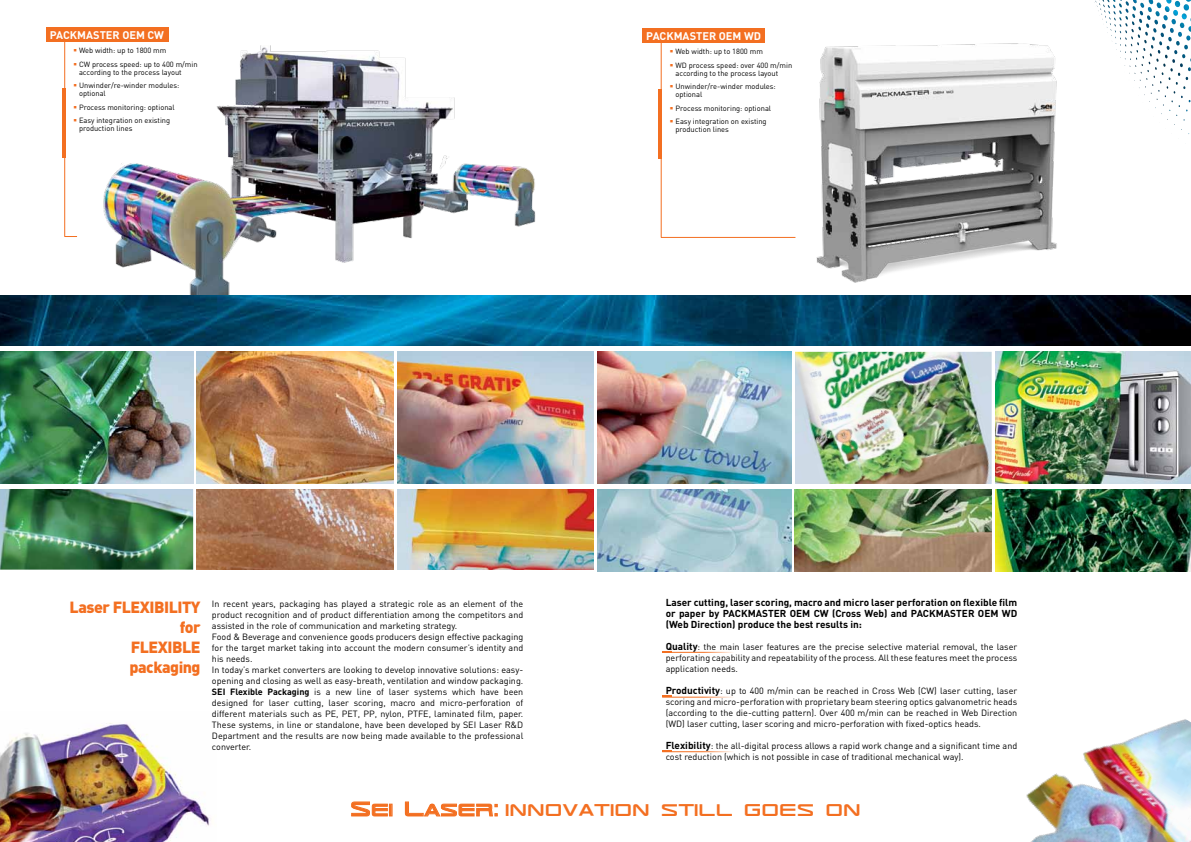
<style>
.page{position:relative;width:1191px;height:842px;background:#fff}
.page>*{position:absolute;margin:0;border:0;box-sizing:border-box;transform-origin:0 0}
.t1{font:22.4px "TR 909";color:#f36f21}
.t2{font:900 16px "DIN";letter-spacing:-.03em;color:#f36f21}
.t3{font:700 11px "DIN";color:#fff}
.t4{font:700 10px/11px "DIN";color:#000}
.t5{font:9px/11px "DIN";color:#000}
.t6{font:7.5px/8px "DIN";color:#000}
.s1{font-family:"Prestige Elite Std";font-weight:700;font-size:6px;color:#f36f21}
.s2{font-weight:700}
.s3{font-weight:700;font-size:10px}
.s4{font-size:26.5px}
.s5{font-family:"Helvetica"}
</style>
<div class="page">
<img style="left:58px;top:42px;width:528px;height:254px">
<img style="left:781px;top:43px;width:283px;height:253px">
<svg style="left:991px;top:11px;width:200px;height:135px"></svg>
<img style="left:1094px;top:0;width:97px;height:11px">
<img style="left:995px;top:489px;width:196px;height:82px">
<img style="left:795px;top:489px;width:196px;height:82px">
<img style="left:0;top:723px;width:210px;height:119px">
<img style="left:1026px;top:719px;width:165px;height:123px">
<img style="left:0;top:489px;width:193px;height:81px">
<img style="left:197px;top:489px;width:196px;height:81px">
<img style="left:397px;top:489px;width:197px;height:81px">
<img style="left:597px;top:489px;width:194px;height:82px">
<img style="left:0;top:296px;width:1191px;height:49px">
<img style="left:0;top:351px;width:193px;height:133px">
<img style="left:197px;top:351px;width:196px;height:133px">
<img style="left:397px;top:351px;width:197px;height:133px">
<img style="left:597px;top:352px;width:194px;height:132px">
<img style="left:795px;top:352px;width:196px;height:132px">
<img style="left:995px;top:352px;width:196px;height:132px">
<hr style="left:64px;top:32px;width:1px;height:204px;background:#f36f21">
<svg style="left:64px;top:236px;width:13px;height:1px"></svg>
<hr style="left:62px;top:88px;width:3px;height:70px;background:#f36f21">
<div style="left:46px;top:27px;width:123px;height:15px;background:#f36f21"></div>
<hr style="left:661px;top:32px;width:1px;height:205px;background:#f36f21">
<hr style="left:661px;top:237px;width:134px;height:1px;background:#f36f21">
<hr style="left:658px;top:89px;width:3px;height:70px;background:#f36f21">
<div style="left:642px;top:28px;width:123px;height:15px;background:#f36f21"></div>
<hr style="left:662px;top:652px;width:72px;height:1px;background:#f36f21">
<hr style="left:662px;top:697px;width:72px;height:1px;background:#f36f21">
<hr style="left:662px;top:751px;width:72px;height:1px;background:#f36f21">
<svg style="left:351px;top:801px;width:41px;height:16px"></svg>
<svg style="left:405px;top:801px;width:93px;height:16px"></svg>
<p class="t3" style="left:50px;top:28px;width:116px">PackMasteR OEM CW</p>
<p class="t3" style="left:646px;top:29px;width:116px">PackMasteR OEM WD</p>
<p class="t6" style="left:73px;top:46px;width:95px"><span class="s1">■</span> Web width: up to 1800 mm</p>
<p class="t6" style="left:79px;top:60px;width:120px;text-indent:-6px"><span class="s1">■</span> CW process speed: up to 400 m/min according to the process layout</p>
<p class="t6" style="left:79px;top:81px;width:102px;text-indent:-6px"><span class="s1">■</span> Unwinder/re-winder modules: optional</p>
<p class="t6" style="left:73px;top:103px;width:103px"><span class="s1">■</span> Process monitoring: optional</p>
<p class="t6" style="left:79px;top:116px;width:93px;text-indent:-6px"><span class="s1">■</span> Easy integration on existing production lines</p>
<p class="t6" style="left:670px;top:47px;width:95px"><span class="s1">■</span> Web width: up to 1800 mm</p>
<p class="t6" style="left:675px;top:61px;width:118px;text-indent:-6px"><span class="s1">■</span> WD process speed: over 400 m/min according to the process layout</p>
<p class="t6" style="left:675px;top:82px;width:102px;text-indent:-6px"><span class="s1">■</span> Unwinder/re-winder modules: optional</p>
<p class="t6" style="left:670px;top:104px;width:103px"><span class="s1">■</span> Process monitoring: optional</p>
<p class="t6" style="left:675px;top:117px;width:93px;text-indent:-6px"><span class="s1">■</span> Easy integration on existing production lines</p>
<h2 class="t2" style="left:70px;top:597px;width:132px">Laser FLEXIBILITY</h2>
<h2 class="t2" style="left:180px;top:617px;width:22px">for</h2>
<h2 class="t2" style="left:131px;top:637px;width:10px">flexible</h2>
<h2 class="t2" style="left:130px;top:657px;width:73px">packaging</h2>
<p class="t5" style="left:212px;top:598px;width:313px">In recent years, packaging has played a strategic role as an element of the product recognition and of product differentiation among the competitors and assisted in the role of communication and marketing strategy.<br>Food &amp; Beverage and convenience goods producers design effective packaging for the target market taking into account the modern consumer’s identity and his needs.<br>In today’s market converters are looking to develop innovative solutions: easy&shy;opening and closing as well as easy-breath, ventilation and window packaging.<br><span class="s2">SEI Flexible Packaging</span> is a new line of laser systems which have been designed for laser cutting, laser scoring, macro and micro-perforation of different materials such as PE, PET, PP, nylon, PTFE, laminated film, paper.<br>These systems, in line or standalone, have been developed by SEI Laser R&amp;D Department and the results are now being made available to the professional converter.</p>
<p class="t4" style="left:665px;top:596px;width:353px">Laser cutting, laser scoring, macro and micro laser perforation on flexible film or paper by PACKMASTE</p>
<p class="t4" style="left:780px;top:607px;width:171px">R OEM CW (Cross Web) and PACKMASTE</p>
<p class="t4" style="left:968px;top:607px;width:51px">R OEM WD</p>
<p class="t4" style="left:665px;top:618px;width:198px">(Web Direction) produce the best results in:</p>
<p class="t5" style="left:665px;top:641px;width:353px;text-align:justify"><span class="s3">Quality</span>: the main laser features are the precise selective material removal, the laser perforating capability and repeatability of the process. All these features meet the process application needs.</p>
<p class="t5" style="left:665px;top:685px;width:353px;text-align:justify"><span class="s3">Productivity</span>: up to 400 m/min can be reached in Cross Web (CW) laser cutting, laser scoring and micro-perforation with proprietary beam steering optics galvanometric heads (according to the die-cutting pattern). Over 400 m/min can be reached in Web Direction (WD) laser cutting, laser scoring and micro-perforation with fixed-optics heads.</p>
<p class="t5" style="left:665px;top:740px;width:353px"><span class="s3">Flexibility</span>: the all-digital process allows a rapid work change and a significant time and cost reduction (which is not possible in case of traditional mechanical way).</p>
<h1 class="t1" style="left:350px;top:795px;width:512px"><span class="s4">s</span>ei <span class="s4">l</span>aser<span class="s5">:</span> innovation still goes on</h1>
</div>
